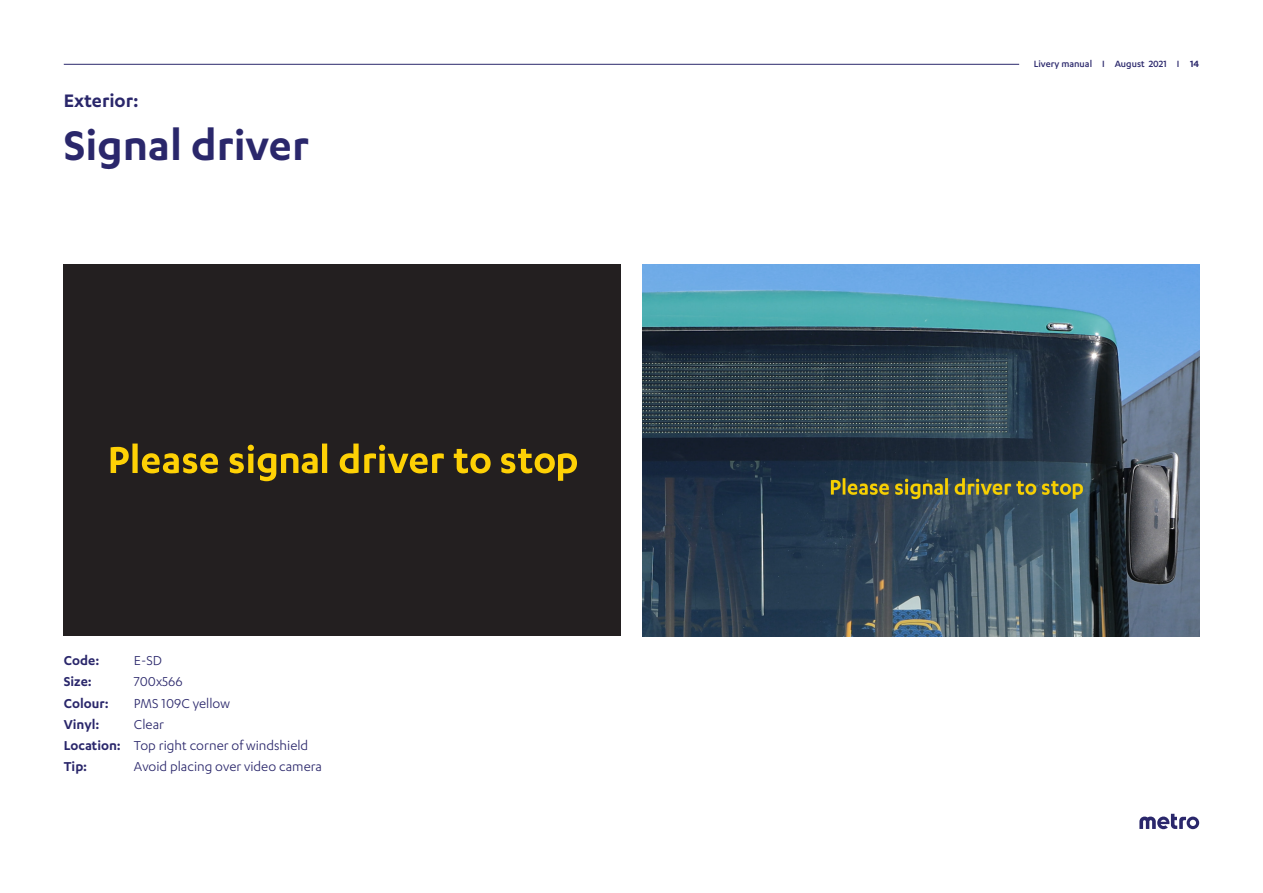
<style>
.page{position:relative;width:1263px;height:893px;background:#fff}
.page>*{position:absolute;margin:0;border:0;box-sizing:border-box;transform-origin:0 0}
.Page_title{font:600 48px "Karbon";color:#2a276b}
.Section{font:600 21px "Karbon";color:#2a276b}
.Body_copy{font:15px "Karbon";color:#2a276b}
.Body_copy_-_BOLD{font:600 15px "Karbon";color:#2a276b}
.Body_copy_-_BOLD-2{font:15px "Karbon";color:#2a276b}
.t1{font:500 10.5px "Karbon";color:#2a276b}
.s1{font-weight:600}
</style>
<div class="page">
<svg style="left:1139px;top:814px;width:60px;height:15px"></svg>
<hr style="left:64px;top:64px;width:955px;height:1px;background:#2a276b">
<div style="left:64px;top:265px;width:557px;height:371px;background:#231f20"></div>
<svg style="left:111px;top:444px;width:466px;height:37px"></svg>
<img style="left:642px;top:265px;width:557px;height:371px">
<p class="Section" style="left:64px;top:89px;width:76px">Exterior:</p>
<p class="Page_title" style="left:64px;top:118px;width:247px">Signal driver</p>
<p class="Body_copy_-_BOLD" style="left:64px;top:652px;width:37px">Code:</p>
<p class="Body_copy" style="left:134px;top:652px;width:30px">E-SD</p>
<p class="Body_copy_-_BOLD" style="left:64px;top:673px;width:30px">Size:</p>
<p class="Body_copy" style="left:134px;top:673px;width:50px">700x566</p>
<p class="Body_copy_-_BOLD" style="left:64px;top:695px;width:46px">Colour:</p>
<p class="Body_copy" style="left:134px;top:695px;width:97px">PMS 109C yellow</p>
<p class="Body_copy_-_BOLD" style="left:64px;top:716px;width:37px">Vinyl:</p>
<p class="Body_copy" style="left:134px;top:716px;width:32px">Clear</p>
<p class="Body_copy_-_BOLD" style="left:64px;top:737px;width:59px">Location:</p>
<p class="Body_copy" style="left:134px;top:737px;width:176px">Top right corner of windshield</p>
<p class="Body_copy_-_BOLD" style="left:64px;top:758px;width:25px">Tip:</p>
<p class="Body_copy_-_BOLD-2" style="left:134px;top:759px;width:190px">Avoid placing over video camera</p>
<p class="t1" style="left:1034px;top:58px;width:167px">Livery manual I August 2021 I <span class="s1">14</span></p>
</div>
